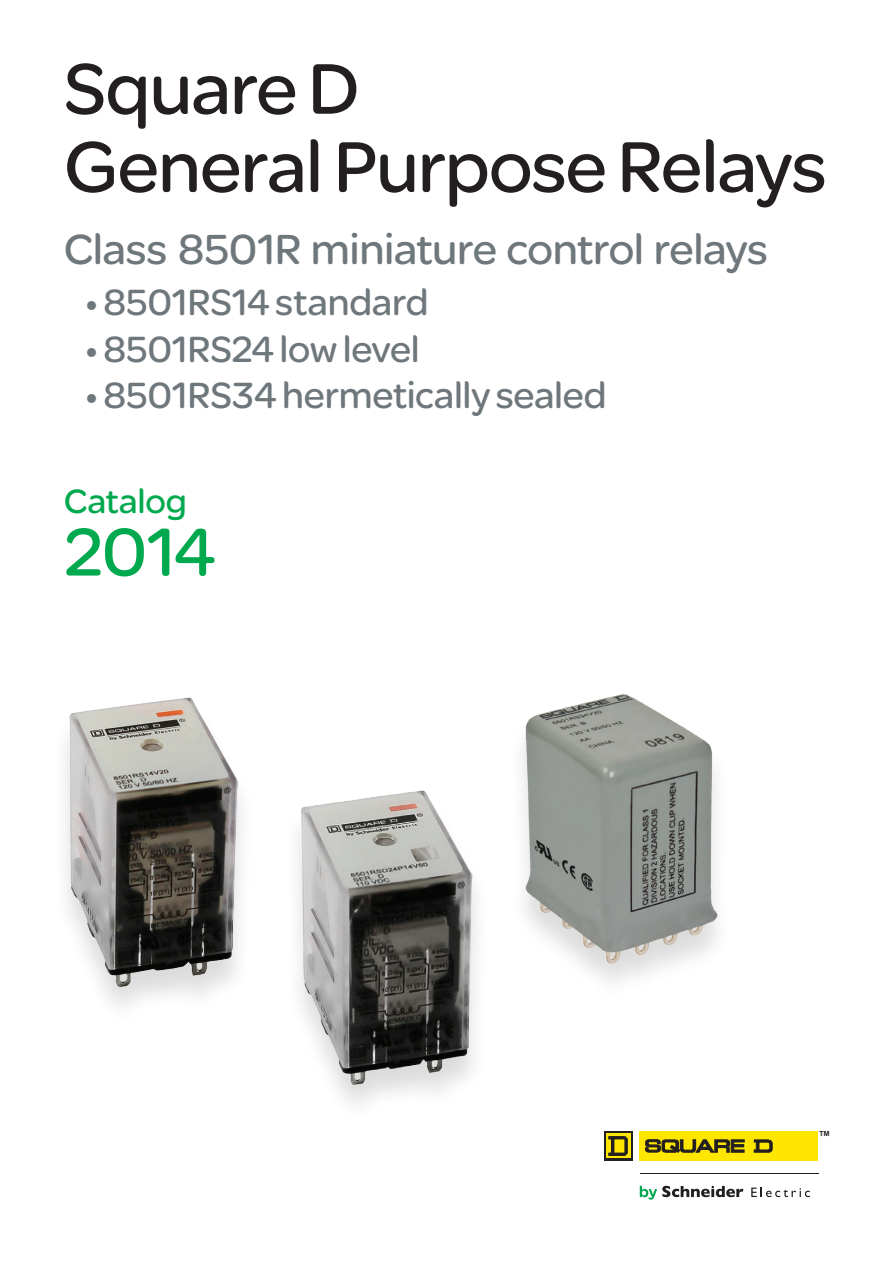
<style>
.page{position:relative;width:893px;height:1263px;background:#fff}
.page>*{position:absolute;margin:0;border:0;box-sizing:border-box;transform-origin:0 0}
.t1{font:76.5px/78px "SE Optimist";letter-spacing:-.015em;color:#231f20}
.t2{font:72px "SE Optimist";color:#00a94e}
.t3{font:45px "SE Optimist";letter-spacing:-.01em;color:#6e777c}
.t4{font:39px "SE Optimist";letter-spacing:-.005em;color:#6e777c}
.t5{font:36px "SE Optimist";letter-spacing:-.005em;color:#00a94e}
.t6{font:700 12.6px "Arial";color:#231f20}
</style>
<div class="page">
<svg style="left:640px;top:1186px;width:103px;height:13px"></svg>
<svg style="left:751px;top:1187px;width:59px;height:10px"></svg>
<hr style="left:640px;top:1173px;width:178px;height:1px;background:#231f20">
<svg style="left:605px;top:1131px;width:28px;height:30px"></svg>
<div style="left:606px;top:1134px;width:25px;height:24px;background:#ffe601"></div>
<svg style="left:608px;top:1136px;width:20px;height:20px"></svg>
<div style="left:640px;top:1131px;width:178px;height:30px;background:#ffe601"></div>
<svg style="left:645px;top:1139px;width:99px;height:13px"></svg>
<svg style="left:754px;top:1140px;width:18px;height:12px"></svg>
<img style="left:66px;top:697px;width:176px;height:304px">
<img style="left:522px;top:694px;width:196px;height:273px">
<img style="left:297px;top:790px;width:180px;height:314px">
<h1 class="t1" style="left:64px;top:47px;width:765px">Square D<br>General Purpose Relays</h1>
<p class="t3" style="left:64px;top:218px;width:706px">Class 8501R miniature control relays</p>
<p class="t4" style="left:85px;top:275px;width:345px">• 8501RS14 standard</p>
<p class="t4" style="left:85px;top:322px;width:336px">• 8501RS24 low level</p>
<p class="t4" style="left:85px;top:368px;width:523px">• 8501RS34 hermetically sealed</p>
<p class="t5" style="left:64px;top:476px;width:125px">Catalog</p>
<h2 class="t2" style="left:64px;top:502px;width:154px">2014</h2>
<p class="t6" style="left:818px;top:1127px;width:14px">™</p>
</div>
